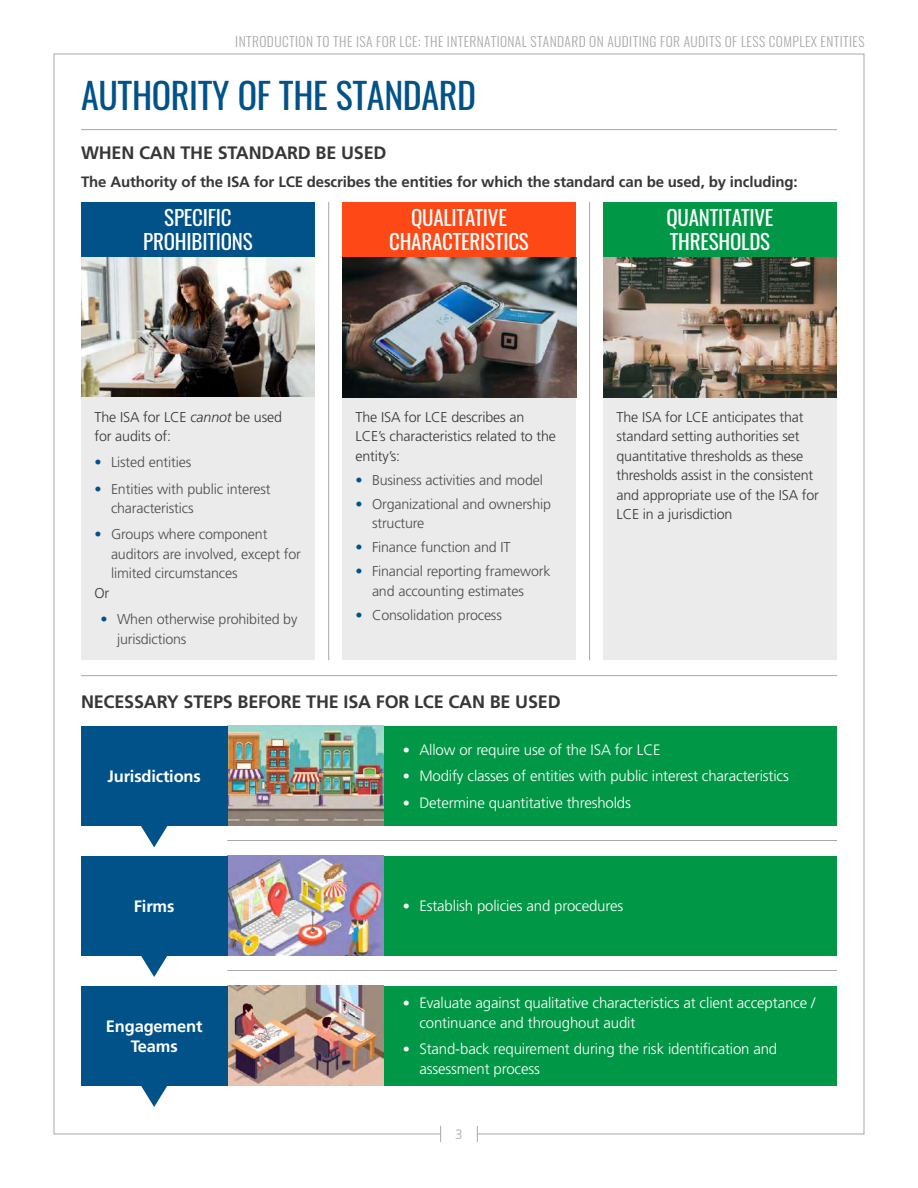
<style>
.page{position:relative;width:918px;height:1188px;background:#fff}
.page>*{position:absolute;margin:0;border:0;box-sizing:border-box;transform-origin:0 0}
.t1{font:36px "Oswald";letter-spacing:-.01em;color:#005289}
.t2{font:21px/24px "Oswald";letter-spacing:-.01em;color:#fff;text-align:center}
.t3{font:700 18px "Frutiger LT Std";letter-spacing:-.01em;color:#383637}
.t4{font:700 16.5px/19.5px "Frutiger LT Std";letter-spacing:-.01em;color:#fff;text-align:center}
.t5{font:300 15px/19.5px "Frutiger LT Std";letter-spacing:-.01em;color:#fff}
.t6{font:700 15px "Frutiger LT Std";letter-spacing:-.01em;color:#383637}
.t7{font:300 14.25px/19.5px "Frutiger LT Std";letter-spacing:-.01em;color:#4d4b4c}
.t8{font:300 14.25px/19.5px "Frutiger LT Std";letter-spacing:-.01em;color:#383637}
.t9{font:300 13.5px "Oswald";letter-spacing:.03em;color:#a7a9ac}
.t10{font:300 13.5px "Frutiger LT Std";color:#a7a9ac}
.s1{font-style:italic}
.s2{color:#005289}
.s3{font-size:14.25px}
</style>
<div class="page">
<svg style="left:477px;top:1126px;width:1px;height:16px"></svg>
<svg style="left:440px;top:1126px;width:1px;height:16px"></svg>
<div style="left:383px;top:726px;width:454px;height:100px;background:#009846"></div>
<div style="left:383px;top:856px;width:454px;height:99px;background:#009846"></div>
<div style="left:383px;top:986px;width:454px;height:99px;background:#009846"></div>
<img style="left:227px;top:726px;width:156px;height:100px">
<img style="left:227px;top:856px;width:156px;height:99px">
<img style="left:227px;top:986px;width:156px;height:99px">
<div style="left:81px;top:202px;width:234px;height:55px;background:#005289"></div>
<div style="left:603px;top:202px;width:234px;height:55px;background:#009846"></div>
<div style="left:342px;top:202px;width:234px;height:55px;background:#fe4815"></div>
<hr style="left:81px;top:129px;width:756px;height:1px;background:#a7a9ac">
<div style="left:81px;top:397px;width:234px;height:263px;background:#ebebec"></div>
<div style="left:342px;top:397px;width:234px;height:263px;background:#ebebec"></div>
<div style="left:603px;top:397px;width:234px;height:263px;background:#ebebec"></div>
<hr style="left:81px;top:675px;width:756px;height:1px;background:#a7a9ac">
<hr style="left:227px;top:840px;width:610px;height:1px;background:#a7a9ac">
<hr style="left:227px;top:970px;width:610px;height:1px;background:#a7a9ac">
<div style="left:81px;top:986px;width:146px;height:99px;background:#005289"></div>
<div style="left:81px;top:856px;width:146px;height:99px;background:#005289"></div>
<div style="left:81px;top:726px;width:146px;height:100px;background:#005289"></div>
<hr style="left:589px;top:202px;width:1px;height:458px;background:#a7a9ac">
<hr style="left:328px;top:202px;width:1px;height:458px;background:#a7a9ac">
<img style="left:81px;top:257px;width:234px;height:140px">
<img style="left:603px;top:257px;width:234px;height:140px">
<img style="left:342px;top:257px;width:234px;height:140px">
<svg style="left:141px;top:826px;width:27px;height:21px"></svg>
<svg style="left:141px;top:955px;width:27px;height:22px"></svg>
<svg style="left:141px;top:1085px;width:27px;height:22px"></svg>
<p class="t9" style="left:235px;top:30px;width:631px">INTRODUCTION TO THE ISA FOR LCE: THE INTERNATIONAL STANDARD ON AUDITING FOR AUDITS OF LESS COMPLEX ENTITIES</p>
<h1 class="t1" style="left:81px;top:64px;width:397px">AUTHORITY OF THE STANDARD</h1>
<p class="t3" style="left:81px;top:142px;width:307px">WHEN CAN THE STANDARD BE USED</p>
<p class="t6" style="left:81px;top:173px;width:718px">The Authority of the ISA for LCE describes the entities for which the standard can be used, by including:</p>
<h2 class="t2" style="left:143px;top:203px;width:111px">SPECIFIC<br>PROHIBITIONS</h2>
<h2 class="t2" style="left:666px;top:203px;width:109px;text-align:left">QUANTITATIVE<br>THRESHOLDS</h2>
<h2 class="t2" style="left:389px;top:203px;width:141px">QUALITATIVE<br>CHARACTERISTICS</h2>
<p class="t8" style="left:94px;top:407px;width:189px">The ISA for LCE <span class="s1">cannot</span> be used for audits of:</p>
<p class="t7" style="left:94px;top:453px;width:98px"><span class="s2">•</span> Listed entities</p>
<p class="t7" style="left:111px;top:479px;width:161px;text-indent:-17px"><span class="s2">•</span> Entities with public interest characteristics</p>
<p class="t7" style="left:111px;top:525px;width:191px;text-indent:-17px"><span class="s2">•</span> Groups where component auditors are involved, except for limited circumstances</p>
<p class="t8" style="left:94px;top:583px;width:16px">Or</p>
<p class="t7" style="left:117px;top:610px;width:182px;text-indent:-17px"><span class="s2">•</span> When otherwise prohibited by jurisdictions</p>
<p class="t8" style="left:356px;top:407px;width:202px">The ISA for LCE describes an<br>LCE’s characteristics related to the entity’s:</p>
<p class="t7" style="left:356px;top:470px;width:189px"><span class="s2">•</span> Business activities and model</p>
<p class="t7" style="left:372px;top:494px;width:181px;text-indent:-17px"><span class="s2">•</span> Organizational and ownership structure</p>
<p class="t7" style="left:356px;top:538px;width:157px"><span class="s2">•</span> Finance function and IT</p>
<p class="t7" style="left:372px;top:562px;width:180px;text-indent:-17px"><span class="s2">•</span> Financial reporting framework and accounting estimates</p>
<p class="t7" style="left:356px;top:606px;width:148px"><span class="s2">•</span> Consolidation process</p>
<p class="t3" style="left:81px;top:691px;width:481px">NECESSARY STEPS BEFORE THE ISA FOR LCE CAN BE USED</p>
<p class="t8" style="left:616px;top:407px;width:204px">The ISA for LCE anticipates that standard setting authorities set quantitative thresholds as these thresholds assist in the consistent and appropriate use of the ISA for<br>LCE in a jurisdiction</p>
<p class="t4" style="left:108px;top:767px;width:95px">Jurisdictions</p>
<p class="t4" style="left:134px;top:896px;width:42px">Firms</p>
<p class="t4" style="left:106px;top:1017px;width:98px">Engagement<br>Teams</p>
<p class="t5" style="left:403px;top:740px;width:259px"><span class="s3">•</span> Allow or require use of the ISA for LCE</p>
<p class="t5" style="left:403px;top:767px;width:388px"><span class="s3">•</span> Modify classes of entities with public interest characteristics</p>
<p class="t5" style="left:403px;top:793px;width:230px"><span class="s3">•</span> Determine quantitative thresholds</p>
<p class="t5" style="left:403px;top:896px;width:222px"><span class="s3">•</span> Establish policies and procedures</p>
<p class="t5" style="left:419px;top:994px;width:397px;text-indent:-16px"><span class="s3">•</span> Evaluate against qualitative characteristics at client acceptance / continuance and throughout audit</p>
<p class="t5" style="left:419px;top:1040px;width:359px;text-indent:-16px"><span class="s3">•</span> Stand-back requirement during the risk identification and assessment process</p>
<p class="t10" style="left:455px;top:1127px;width:9px">3</p>
</div>
